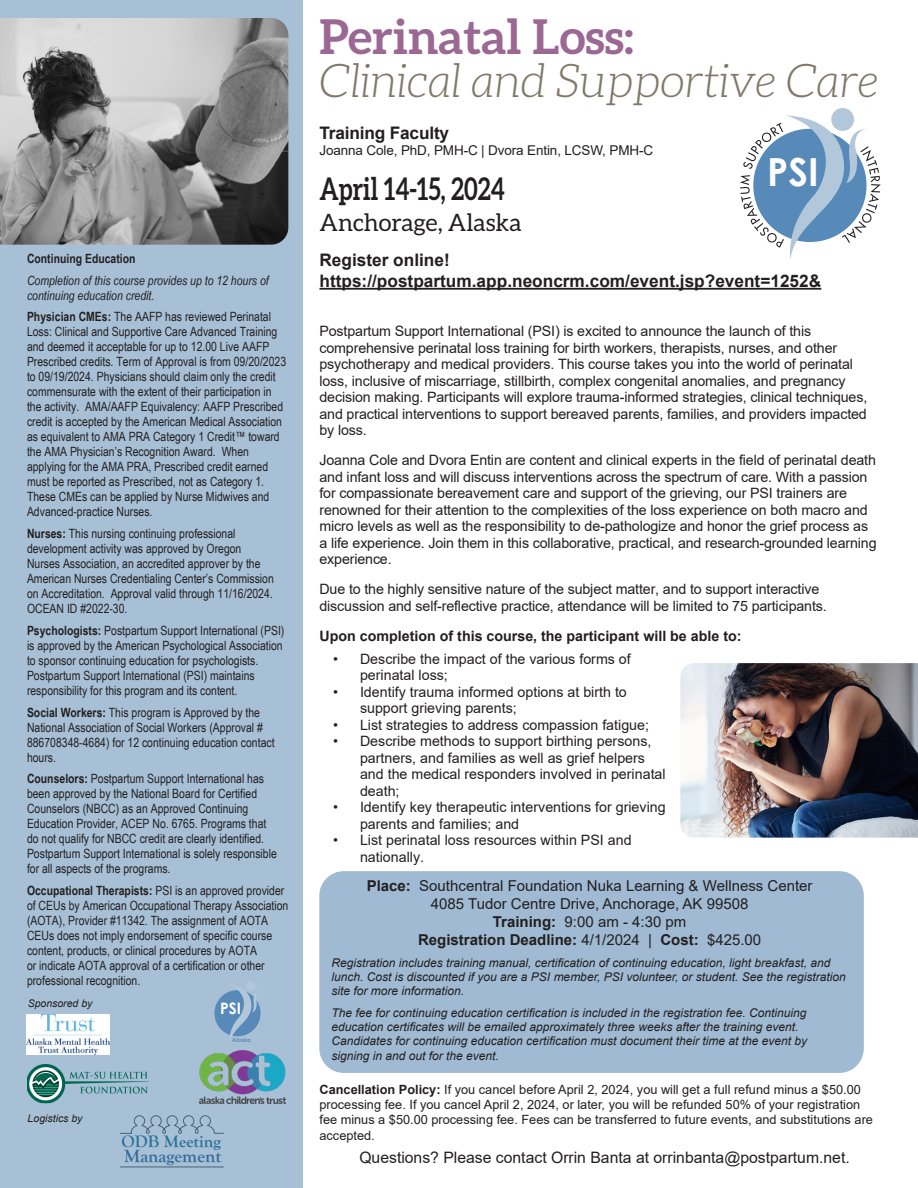
<style>
.page{position:relative;width:918px;height:1188px;background:#fff}
.page>*{position:absolute;margin:0;border:0;box-sizing:border-box;transform-origin:0 0}
.t1{font:700 48px "Aleo";color:#9b6793}
.t2{font:italic 300 46.5px "Aleo";color:#807969}
.t3{font:700 38.7px "Century Gothic";color:#fff}
.t4{font:700 31.2px "Aleo";color:#231f20;scale:.77 1}
.t5{font:24px "Aleo";color:#231f20}
.t6{font:700 18.3px "Goudy Old Style T";color:#376b9a}
.t7{font:700 17.25px "Arial";color:#231f20}
.t8{font:700 17.25px "Goudy Old Style T";color:#2b7299}
.t9{font:15.75px "Arial";color:#231f20}
.t10{font:700 15.75px "Century Gothic";color:#fff}
.t11{font:15px/18px "Arial";color:#231f20;text-align:center}
.t12{font:700 15px "Arial";color:#231f20}
.t13{font:14.25px/16.5px "Arial";letter-spacing:-.01em;color:#231f20}
.t14{font:700 14.25px "Arial";color:#231f20}
.t15{font:13.5px "Arial";letter-spacing:-.01em;color:#231f20}
.t16{font:12.75px/15px "Arial Narrow";color:#231f20}
.t17{font:12.75px/15.3px "Arial";color:#231f20}
.t18{font:italic 12.75px/15px "Arial Narrow";color:#231f20}
.t19{font:700 12.75px "Arial Narrow";color:#231f20}
.t20{font:italic 12px/14.4px "Arial";color:#231f20}
.t21{font:italic 10.5px "Arial";color:#231f20}
.t22{font:700 5.55px "Century Gothic";color:#578ab8}
.s1{font-weight:700}
.s2{font-weight:400}
</style>
<div class="page">
<div style="left:0;top:0;width:302px;height:1188px;background:#a7c0d6"></div>
<div style="left:831px;top:108px;width:23px;height:23px;background:#b2c8da;border-radius:50%"></div>
<svg style="left:740px;top:115px;width:141px;height:144px"></svg>
<svg style="left:120px;top:1115px;width:104px;height:53px"></svg>
<div style="left:319px;top:871px;width:545px;height:202px;background:#9fbad2;border-radius:24px"></div>
<hr style="left:320px;top:288px;width:501px;height:2px;background:#231f20">
<img style="left:0;top:18px;width:288px;height:227px">
<img style="left:680px;top:663px;width:238px;height:175px">
<div style="left:214px;top:990px;width:47px;height:46px;background:#578ab8;border-radius:50%"></div>
<div style="left:246px;top:982px;width:9px;height:9px;background:#b2c8da;border-radius:50%"></div>
<svg style="left:227px;top:986px;width:34px;height:52px"></svg>
<img style="left:27px;top:1015px;width:82px;height:40px">
<img style="left:27px;top:1065px;width:122px;height:39px">
<img style="left:200px;top:1051px;width:85px;height:53px">
<p class="t19" style="left:27px;top:249px;width:110px">Continuing Education</p>
<p class="t18" style="left:27px;top:272px;width:243px">Completion of this course provides up to 12 hours of continuing education credit.</p>
<p class="t16" style="left:27px;top:309px;width:261px"><span class="s1">Physician CMEs:</span> The AAFP has reviewed Perinatal Loss: Clinical and Supportive Care Advanced Training and deemed it acceptable for up to 12.00 Live AAFP Prescribed credits. Term of Approval is from 09/20/2023 to 09/19/2024. Physicians should claim only the credit commensurate with the extent of their participation in the activity. AMA/AAFP Equivalency: AAFP Prescribed credit is accepted by the American Medical Association as equivalent to AMA PRA Category 1 Credit™ toward the AMA Physician’s Recognition Award. When applying for the AMA PRA, Prescribed credit earned must be reported as Prescribed, not as Category 1.<br>These CMEs can be applied by Nurse Midwives and Advanced-practice Nurses.</p>
<p class="t16" style="left:27px;top:526px;width:248px"><span class="s1">Nurses:</span> This nursing continuing professional development activity was approved by Oregon Nurses Association, an accredited approver by the American Nurses Credentialing Center’s Commission on Accreditation. Approval valid through 11/16/2024.<br>OCEAN ID #2022-30.</p>
<p class="t16" style="left:27px;top:622px;width:259px"><span class="s1">Psychologists:</span> Postpartum Support International (PSI) is approved by the American Psychological Association to sponsor continuing education for psychologists.<br>Postpartum Support International (PSI) maintains responsibility for this program and its content.</p>
<p class="t16" style="left:27px;top:704px;width:249px"><span class="s1">Social Workers:</span> This program is Approved by the National Association of Social Workers (Approval # 886708348-4684) for 12 continuing education contact hours.</p>
<p class="t16" style="left:27px;top:771px;width:251px"><span class="s1">Counselors:</span> Postpartum Support International has been approved by the National Board for Certified Counselors (NBCC) as an Approved Continuing Education Provider, ACEP No. 6765. Programs that do not qualify for NBCC credit are clearly identified.<br>Postpartum Support International is solely responsible for all aspects of the programs.</p>
<p class="t16" style="left:27px;top:883px;width:263px"><span class="s1">Occupational Therapists:</span> PSI is an approved provider of CEUs by American Occupational Therapy Association (AOTA), Provider #11342. The assignment of AOTA CEUs does not imply endorsement of specific course content, products, or clinical procedures by AOTA<br>or indicate AOTA approval of a certification or other professional recognition.</p>
<p class="t21" style="left:28px;top:996px;width:66px">Sponsored by</p>
<p class="t10" style="left:220px;top:996px;width:22px">PSI</p>
<p class="t22" style="left:232px;top:1035px;width:20px">Alaska</p>
<p class="t21" style="left:28px;top:1111px;width:56px">Logistics by</p>
<p class="t8" style="left:122px;top:1132px;width:101px">ODB Meeting</p>
<p class="t6" style="left:124px;top:1146px;width:99px">Management</p>
<p class="t1" style="left:320px;top:9px;width:316px">Perinatal Loss:</p>
<p class="t2" style="left:320px;top:55px;width:560px">Clinical and Supportive Care</p>
<p class="t7" style="left:320px;top:121px;width:131px">Training Faculty</p>
<p class="t15" style="left:320px;top:141px;width:335px">Joanna Cole, PhD, PMH-C | Dvora Entin, LCSW, PMH-C</p>
<p class="t4" style="left:320px;top:170px;width:242px">April 14-15, 2024</p>
<p class="t5" style="left:320px;top:209px;width:204px">Anchorage, Alaska</p>
<p class="t3" style="left:767px;top:143px;width:53px">PSI</p>
<p class="t7" style="left:320px;top:248px;width:132px">Register online!</p>
<p class="t7" style="left:320px;top:269px;width:503px">https://postpartum.app.neoncrm.com/event.jsp?event=1252&amp;</p>
<p class="t13" style="left:320px;top:323px;width:549px">Postpartum Support International (PSI) is excited to announce the launch of this comprehensive perinatal loss training for birth workers, therapists, nurses, and other psychotherapy and medical providers. This course takes you into the world of perinatal loss, inclusive of miscarriage, stillbirth, complex congenital anomalies, and pregnancy decision making. Participants will explore trauma-informed strategies, clinical techniques, and practical interventions to support bereaved parents, families, and providers impacted by loss.</p>
<p class="t13" style="left:320px;top:452px;width:559px">Joanna Cole and Dvora Entin are content and clinical experts in the field of perinatal death and infant loss and will discuss interventions across the spectrum of care. With a passion for compassionate bereavement care and support of the grieving, our PSI trainers are renowned for their attention to the complexities of the loss experience on both macro and micro levels as well as the responsibility to de-pathologize and honor the grief process as a life experience. Join them in this collaborative, practical, and research-grounded learning experience.</p>
<p class="t13" style="left:320px;top:581px;width:509px">Due to the highly sensitive nature of the subject matter, and to support interactive discussion and self-reflective practice, attendance will be limited to 75 participants.</p>
<p class="t14" style="left:320px;top:626px;width:424px">Upon completion of this course, the participant will be able to:</p>
<p class="t13" style="left:360px;top:650px;width:272px;text-indent:-27px">• Describe the impact of the various forms of perinatal loss;</p>
<p class="t13" style="left:360px;top:683px;width:268px;text-indent:-27px">• Identify trauma informed options at birth to support grieving parents;</p>
<p class="t13" style="left:333px;top:716px;width:318px">• List strategies to address compassion fatigue;</p>
<p class="t13" style="left:360px;top:733px;width:307px;text-indent:-27px">• Describe methods to support birthing persons, partners, and families as well as grief helpers and the medical responders involved in perinatal death;</p>
<p class="t13" style="left:360px;top:799px;width:307px;text-indent:-27px">• Identify key therapeutic interventions for grieving parents and families; and</p>
<p class="t13" style="left:360px;top:832px;width:273px;text-indent:-27px">• List perinatal loss resources within PSI and nationally.</p>
<p class="t11" style="left:367px;top:877px;width:447px"><span class="s1">Place:</span> Southcentral Foundation Nuka Learning &amp; Wellness Center</p>
<p class="t11" style="left:431px;top:895px;width:319px">4085 Tudor Centre Drive, Anchorage, AK 99508<br><span class="s1">Training:</span> 9:00 am - 4:30 pm</p>
<p class="t12" style="left:418px;top:930px;width:345px">Registration Deadline: <span class="s2">4/1/2024 |</span> Cost: <span class="s2">$425.00</span></p>
<p class="t20" style="left:332px;top:955px;width:516px">Registration includes training manual, certification of continuing education, light breakfast, and lunch. Cost is discounted if you are a PSI member, PSI volunteer, or student. See the registration site for more information.</p>
<p class="t20" style="left:332px;top:1005px;width:477px">The fee for continuing education certification is included in the registration fee. Continuing education certificates will be emailed approximately three weeks after the training event.<br>Candidates for continuing education certification must document their time at the event by signing in and out for the event.</p>
<p class="t17" style="left:320px;top:1081px;width:555px"><span class="s1">Cancellation Policy:</span> If you cancel before April 2, 2024, you will get a full refund minus a $50.00 processing fee. If you cancel April 2, 2024, or later, you will be refunded 50% of your registration fee minus a $50.00 processing fee. Fees can be transferred to future events, and substitutions are accepted.</p>
<p class="t9" style="left:359px;top:1146px;width:492px">Questions? Please contact Orrin Banta at orrinbanta@postpartum.net.</p>
</div>
